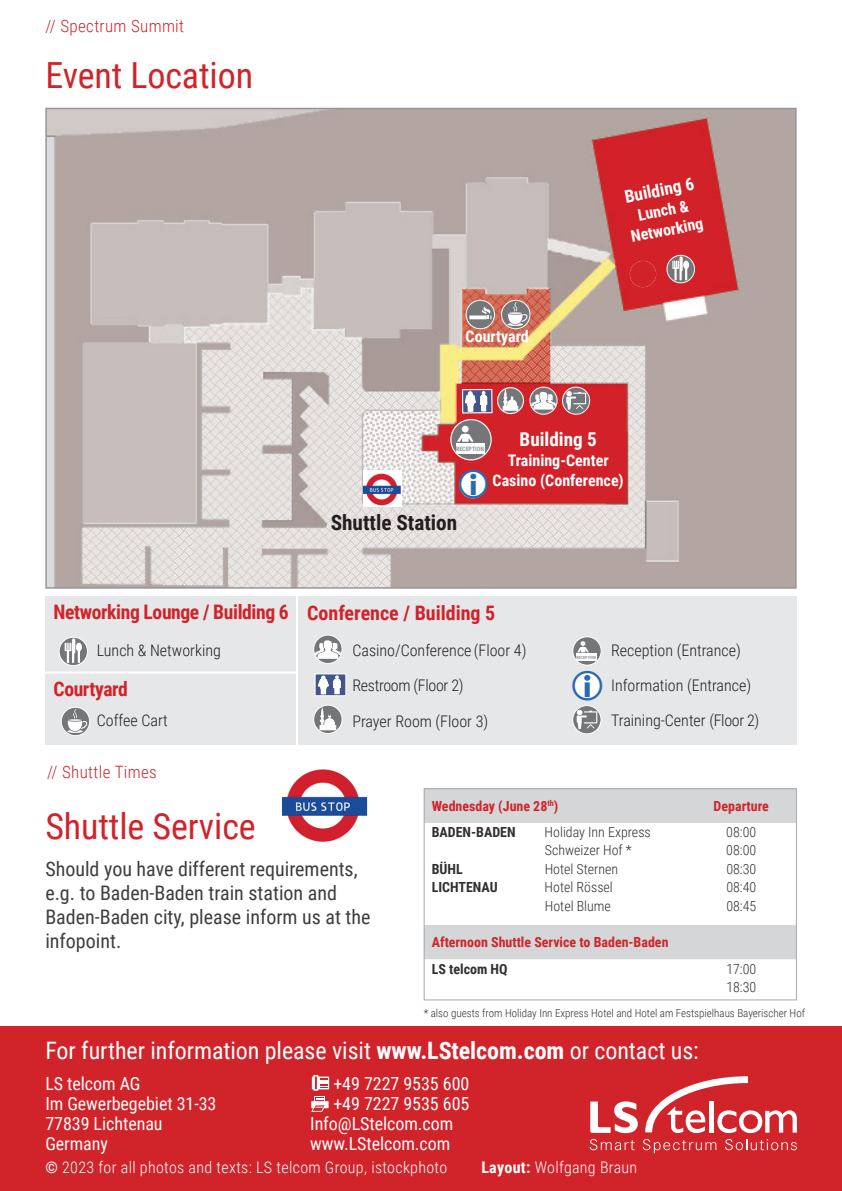
<style>
.page{position:relative;width:842px;height:1191px;background:#fff}
.page>*{position:absolute;margin:0;border:0;box-sizing:border-box;transform-origin:0 0}
.t1{font:36px "Roboto Condensed";letter-spacing:-.005em;color:#d1232a}
.t2{font:24px "Roboto Condensed";letter-spacing:-.005em;color:#fff}
.t3{font:700 21.2px "Roboto Condensed";color:#231f20}
.t4{font:20px/24px "Roboto Condensed";color:#3e3e3f}
.t5{font:700 20px "Roboto Condensed";letter-spacing:-.02em;color:#d1232a}
.t6{font:700 20px "Roboto Condensed";color:#d1232a}
.t7{font:700 19.2px "Roboto Condensed";color:#fff}
.t8{font:18px "Roboto Condensed";letter-spacing:-.005em;color:#fff}
.t9{font:700 17.4px "Roboto Condensed";color:#fff}
.t10{font:300 17px "Roboto Condensed";letter-spacing:.02em;color:#d1232a}
.t11{font:300 16px/34.8px "Roboto Condensed";color:#231f20}
.t12{font:300 16px "Roboto Condensed";letter-spacing:.02em;color:#fff}
.t13{font:700 16px/20px "Roboto Condensed";color:#fff;text-align:center}
.t14{font:300 16px/35px "Roboto Condensed";letter-spacing:-.02em;color:#231f20}
.t15{font:300 14px/18.4px "Roboto Condensed";color:#312f30}
.t16{font:700 14px "Roboto Condensed";color:#d1232a}
.t17{font:700 14px "Roboto Condensed";color:#312f30}
.t18{font:300 11px "Roboto Condensed";color:#312f30}
.t19{font:700 6px "Roboto Condensed";color:#939598}
.t20{font:700 4.2px "Roboto Condensed";color:#939598}
.s1{font-weight:700}
</style>
<div class="page">
<div style="left:424px;top:788px;width:274px;height:34px;background:#d5d6d8"></div>
<div style="left:698px;top:788px;width:79px;height:34px;background:#d5d6d8"></div>
<div style="left:777px;top:788px;width:19px;height:34px;background:#d5d6d8"></div>
<div style="left:426px;top:925px;width:369px;height:34px;background:#d5d6d8"></div>
<div style="left:0;top:1026px;width:842px;height:165px;background:#d1232a"></div>
<div style="left:45px;top:597px;width:752px;height:148px;background:#e6e7e9"></div>
<svg style="left:645px;top:1076px;width:152px;height:57px"></svg>
<svg style="left:590px;top:1101px;width:48px;height:32px"></svg>
<svg style="left:590px;top:1139px;width:45px;height:11px"></svg>
<svg style="left:643px;top:1139px;width:73px;height:14px"></svg>
<svg style="left:725px;top:1139px;width:72px;height:11px"></svg>
<div style="left:314px;top:1096px;width:11px;height:6px;background:#fff"></div>
<div style="left:315px;top:1097px;width:9px;height:6px;background:#d1232a"></div>
<div style="left:311px;top:1101px;width:18px;height:7px;background:#fff"></div>
<svg style="left:311px;top:1098px;width:14px;height:13px"></svg>
<div style="left:312px;top:1076px;width:17px;height:13px;background:#fff"></div>
<svg style="left:313px;top:1075px;width:15px;height:16px"></svg>
<img style="left:282px;top:769px;width:86px;height:73px">
<div style="left:315px;top:674px;width:31px;height:21px;background:#435589"></div>
<div style="left:315px;top:673px;width:31px;height:23px;border:1px solid #fff"></div>
<div style="left:333px;top:678px;width:8px;height:6px;border:1px solid #fff;border-radius:50%"></div>
<div style="left:333px;top:681px;width:8px;height:7px;background:#f3f4f7"></div>
<svg style="left:317px;top:675px;width:23px;height:20px"></svg>
<svg style="left:314px;top:705px;width:28px;height:28px"></svg>
<div style="left:313px;top:705px;width:29px;height:29px;border:1px solid #fff;border-radius:50%"></div>
<svg style="left:319px;top:706px;width:17px;height:24px"></svg>
<div style="left:59px;top:637px;width:28px;height:28px;background:#757679;border-radius:50%"></div>
<div style="left:59px;top:637px;width:29px;height:29px;border:1px solid #fff;border-radius:50%"></div>
<svg style="left:65px;top:638px;width:17px;height:25px"></svg>
<div style="left:314px;top:635px;width:28px;height:28px;background:#757679;border-radius:50%"></div>
<div style="left:313px;top:635px;width:29px;height:29px;border:1px solid #fff;border-radius:50%"></div>
<svg style="left:573px;top:637px;width:28px;height:28px"></svg>
<div style="left:572px;top:636px;width:29px;height:29px;border:1px solid #fff;border-radius:50%"></div>
<svg style="left:577px;top:641px;width:12px;height:11px"></svg>
<div style="left:576px;top:653px;width:20px;height:7px;background:#fff"></div>
<svg style="left:315px;top:640px;width:26px;height:19px"></svg>
<img style="left:47px;top:110px;width:748px;height:476px">
<img style="left:630px;top:261px;width:26px;height:26px;border-radius:13px">
<img style="left:363px;top:471px;width:38px;height:35px">
<svg style="left:462px;top:385px;width:30px;height:28px"></svg>
<div style="left:498px;top:388px;width:25px;height:25px;background:#757679;border-radius:50%"></div>
<div style="left:497px;top:387px;width:27px;height:27px;border:1px solid #fff;border-radius:50%"></div>
<svg style="left:502px;top:386px;width:17px;height:25px"></svg>
<svg style="left:451px;top:419px;width:40px;height:41px"></svg>
<div style="left:450px;top:419px;width:42px;height:41px;border:1px solid #fff;border-radius:50%"></div>
<div style="left:462px;top:426px;width:7px;height:6px;background:#fff;border-radius:50%"></div>
<svg style="left:457px;top:432px;width:17px;height:10px"></svg>
<div style="left:456px;top:443px;width:28px;height:10px;background:#fff"></div>
<svg style="left:530px;top:387px;width:27px;height:27px"></svg>
<div style="left:530px;top:387px;width:27px;height:27px;border:1px solid #fff;border-radius:50%"></div>
<svg style="left:531px;top:392px;width:25px;height:17px"></svg>
<svg style="left:562px;top:387px;width:28px;height:27px"></svg>
<div style="left:562px;top:387px;width:28px;height:27px;border:1px solid #fff;border-radius:50%"></div>
<svg style="left:667px;top:255px;width:27px;height:28px"></svg>
<div style="left:667px;top:255px;width:28px;height:28px;border:1px solid #fff;border-radius:50%"></div>
<svg style="left:672px;top:256px;width:17px;height:24px"></svg>
<hr style="left:296px;top:592px;width:2px;height:178px;background:#fff">
<hr style="left:38px;top:671px;width:259px;height:2px;background:#fff">
<svg style="left:566px;top:391px;width:20px;height:19px"></svg>
<svg style="left:573px;top:705px;width:28px;height:29px"></svg>
<div style="left:572px;top:705px;width:29px;height:29px;border:1px solid #fff;border-radius:50%"></div>
<svg style="left:577px;top:709px;width:20px;height:20px"></svg>
<svg style="left:466px;top:300px;width:28px;height:29px"></svg>
<div style="left:466px;top:300px;width:29px;height:29px;border:1px solid #fff;border-radius:50%"></div>
<svg style="left:469px;top:306px;width:22px;height:13px"></svg>
<svg style="left:501px;top:300px;width:29px;height:29px"></svg>
<div style="left:501px;top:300px;width:29px;height:29px;border:1px solid #fff;border-radius:50%"></div>
<svg style="left:508px;top:302px;width:20px;height:24px"></svg>
<svg style="left:61px;top:707px;width:29px;height:28px"></svg>
<div style="left:61px;top:707px;width:29px;height:29px;border:1px solid #fff;border-radius:50%"></div>
<svg style="left:67px;top:709px;width:20px;height:24px"></svg>
<div style="left:424px;top:788px;width:373px;height:212px;border:1px solid #a8a9ad"></div>
<svg style="left:574px;top:671px;width:27px;height:27px"></svg>
<svg style="left:459px;top:469px;width:29px;height:29px"></svg>
<p class="t10" style="left:45px;top:14px;width:140px">// Spectrum Summit</p>
<h1 class="t1" style="left:45px;top:50px;width:209px">Event Location</h1>
<p class="t9" style="left:622px;top:185px;width:72px;rotate:-11deg">Building 6</p>
<p class="t13" style="left:625px;top:207px;width:75px;rotate:-11deg">Lunch &amp;<br>Networking</p>
<p class="t13" style="left:466px;top:326px;width:65px">Courtyard</p>
<p class="t19" style="left:456px;top:444px;width:30px">RECEPTION</p>
<p class="t7" style="left:520px;top:425px;width:79px">Building 5</p>
<p class="t13" style="left:493px;top:449px;width:133px">Training-Center<br>Casino (Conference)</p>
<h3 class="t3" style="left:331px;top:508px;width:128px">Shuttle Station</h3>
<p class="t5" style="left:54px;top:598px;width:237px">Networking Lounge / Building 6</p>
<p class="t11" style="left:97px;top:632px;width:125px">Lunch &amp; Networking</p>
<p class="t5" style="left:54px;top:674px;width:76px">Courtyard</p>
<p class="t11" style="left:97px;top:702px;width:72px">Coffee Cart</p>
<p class="t10" style="left:47px;top:759px;width:111px">// Shuttle Times</p>
<p class="t6" style="left:307px;top:599px;width:190px">Conference / Building 5</p>
<p class="t11" style="left:352px;top:632px;width:175px">Casino/Conference (Floor 4)</p>
<p class="t14" style="left:352px;top:667px;width:137px">Restroom (Floor 2)<br>Prayer Room (Floor 3)</p>
<p class="t20" style="left:576px;top:654px;width:21px">RECEPTION</p>
<p class="t11" style="left:611px;top:632px;width:150px">Reception (Entrance)<br>Information (Entrance)<br>Training-Center (Floor 2)</p>
<h1 class="t1" style="left:45px;top:800px;width:212px">Shuttle Service</h1>
<p class="t4" style="left:45px;top:856px;width:327px">Should you have different requirements, e.g. to Baden-Baden train station and Baden-Baden city, please inform us at the infopoint.</p>
<p class="t16" style="left:432px;top:796px;width:128px">Wednesday (June 28<sup>th</sup>)</p>
<p class="t16" style="left:714px;top:796px;width:57px">Departure</p>
<p class="t17" style="left:432px;top:822px;width:85px">BADEN-BADEN</p>
<p class="t15" style="left:545px;top:822px;width:108px">Holiday Inn Express</p>
<p class="t15" style="left:726px;top:822px;width:31px">08:00</p>
<p class="t15" style="left:545px;top:840px;width:89px">Schweizer Hof *</p>
<p class="t15" style="left:726px;top:840px;width:31px">08:00</p>
<p class="t17" style="left:432px;top:859px;width:33px">BÜHL</p>
<p class="t15" style="left:545px;top:859px;width:75px">Hotel Sternen</p>
<p class="t15" style="left:726px;top:859px;width:31px">08:30</p>
<p class="t17" style="left:432px;top:877px;width:68px">LICHTENAU</p>
<p class="t15" style="left:545px;top:877px;width:70px">Hotel Rössel</p>
<p class="t15" style="left:726px;top:877px;width:31px">08:40</p>
<p class="t15" style="left:545px;top:896px;width:68px">Hotel Blume</p>
<p class="t15" style="left:726px;top:896px;width:31px">08:45</p>
<p class="t16" style="left:432px;top:932px;width:238px">Afternoon Shuttle Service to Baden-Baden</p>
<p class="t17" style="left:432px;top:958px;width:77px">LS telcom HQ</p>
<p class="t15" style="left:726px;top:959px;width:31px">17:00<br>18:30</p>
<p class="t18" style="left:424px;top:1005px;width:383px">* also guests from Holiday Inn Express Hotel and Hotel am Festspielhaus Bayerischer Hof</p>
<h2 class="t2" style="left:45px;top:1033px;width:655px">For further information please visit <span class="s1">www.LStelcom.com</span> or contact us:</h2>
<p class="t8" style="left:45px;top:1070px;width:97px">LS telcom AG</p>
<p class="t8" style="left:333px;top:1070px;width:138px">+49 7227 9535 600</p>
<p class="t8" style="left:45px;top:1090px;width:173px">Im Gewerbegebiet 31-33</p>
<p class="t8" style="left:333px;top:1090px;width:138px">+49 7227 9535 605</p>
<p class="t8" style="left:45px;top:1110px;width:119px">77839 Lichtenau</p>
<p class="t8" style="left:310px;top:1110px;width:145px">Info@LStelcom.com</p>
<p class="t8" style="left:45px;top:1130px;width:64px">Germany</p>
<p class="t8" style="left:310px;top:1130px;width:142px">www.LStelcom.com</p>
<p class="t12" style="left:45px;top:1155px;width:403px"><span class="s1">©</span> 2023 for all photos and texts: LS telcom Group, istockphoto</p>
<p class="t12" style="left:481px;top:1155px;width:157px"><span class="s1">Layout:</span> Wolfgang Braun</p>
</div>
